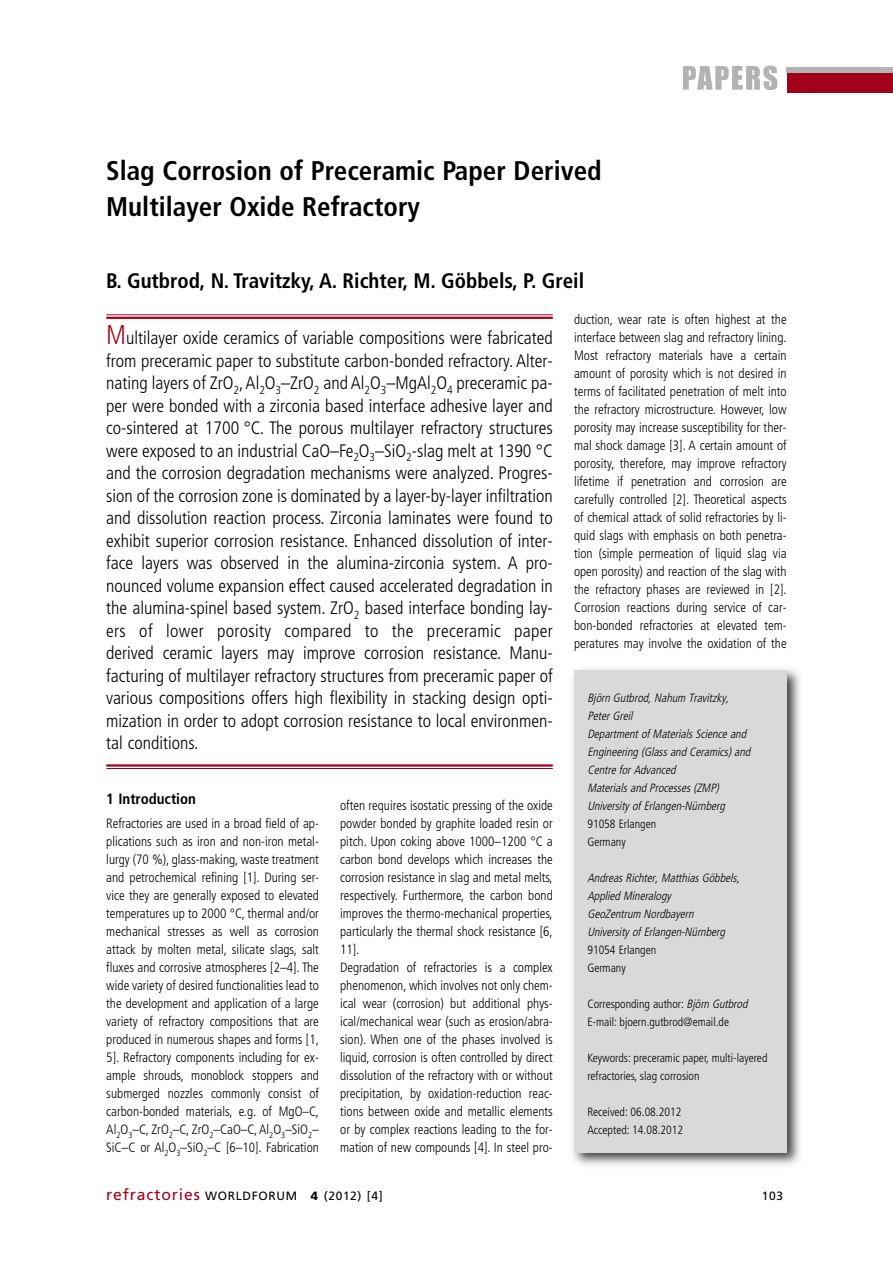
<style>
.page{position:relative;width:893px;height:1263px;background:#fff}
.page>*{position:absolute;margin:0;border:0;box-sizing:border-box;transform-origin:0 0}
.t1{font:700 condensed 27px/36px "Frutiger";color:#000}
.t2{font:700 condensed 21px "Frutiger";color:#000}
.t3{font:300 condensed 18px/22.5px "Frutiger";color:#000;text-align:justify}
.t4{font:700 condensed 15px "Frutiger";color:#000}
.t5{font:300 condensed 13.5px/18px "Frutiger";color:#000;text-align:justify}
.t6{font:italic 300 condensed 12px/18px "Frutiger";color:#000}
.t7{font:300 condensed 12px/18px "Frutiger";color:#000}
.t8{font:12px "Frutiger";letter-spacing:.055em;color:#000}
.s1{font-size:27px;color:#a30019}
.s2{font-style:italic}
.s3{font-size:15.75px;color:#a30019}
.s4{font-weight:900}
</style>
<div class="page">
<div style="left:787px;top:73px;width:106px;height:20px;background:#a30019"></div>
<div style="left:787px;top:68px;width:106px;height:5px;background:#b3b3b3"></div>
<svg style="left:683px;top:66px;width:94px;height:24px"></svg>
<hr style="left:106px;top:314px;width:447px;height:1px;background:#a30019">
<hr style="left:106px;top:317px;width:447px;height:2px;background:#a30019">
<hr style="left:106px;top:764px;width:447px;height:3px;background:#a30019">
<hr style="left:106px;top:768px;width:447px;height:1px;background:#a30019">
<img style="left:572px;top:668px;width:228px;height:497px">
<div style="left:575px;top:670px;width:212px;height:482px;background:#d9d9d9"></div>
<h1 class="t1" style="left:106px;top:155px;width:497px">Slag Corrosion of Preceramic Paper Derived<br>Multilayer Oxide Refractory</h1>
<h2 class="t2" style="left:106px;top:272px;width:479px">B. Gutbrod, N. Travitzky, A. Richter, M. Göbbels, P. Greil</h2>
<p class="t3" style="left:106px;top:328px;width:448px"><span class="s1">M</span>ultilayer oxide ceramics of variable compositions were fabricated from preceramic paper to substitute carbon-bonded refractory. Alter&shy;nating layers of ZrO<sub>2</sub>,Al<sub>2</sub>O<sub>3</sub>–ZrO<sub>2</sub> and Al<sub>2</sub>O<sub>3</sub>–MgAl<sub>2</sub>O<sub>4</sub> preceramic pa&shy;per were bonded with a zirconia based interface adhesive layer and co-sintered at 1700 °C. The porous multilayer refractory structures were exposed to an industrial CaO–Fe<sub>2</sub>O<sub>3</sub>–SiO<sub>2</sub>-slag melt at 1390 °C and the corrosion degradation mechanisms were analyzed. Progres&shy;sion of the corrosion zone is dominated by a layer-by-layer infiltration and dissolution reaction process. Zirconia laminates were found to exhibit superior corrosion resistance. Enhanced dissolution of inter&shy;face layers was observed in the alumina-zirconia system. A pro&shy;nounced volume expansion effect caused accelerated degradation in the alumina-spinel based system. ZrO<sub>2</sub> based interface bonding lay&shy;ers of lower porosity compared to the preceramic paper derived ceramic layers may improve corrosion resistance. Manu&shy;facturing of multilayer refractory structures from preceramic paper of various compositions offers high flexibility in stacking design opti&shy;mization in order to adopt corrosion resistance to local environmen&shy;tal conditions.</p>
<p class="t5" style="left:574px;top:311px;width:214px">duction, wear rate is often highest at the interface between slag and refractory lining.<br>Most refractory materials have a certain amount of porosity which is not desired in terms of facilitated penetration of melt into the refractory microstructure. However, low porosity may increase susceptibility for ther&shy;mal shock damage [3]. A certain amount of porosity, therefore, may improve refractory lifetime if penetration and corrosion are carefully controlled [2]. Theoretical aspects of chemical attack of solid refractories by li&shy;quid slags with emphasis on both penetra&shy;tion (simple permeation of liquid slag via open porosity) and reaction of the slag with the refractory phases are reviewed in [2].<br>Corrosion reactions during service of car&shy;bon-bonded refractories at elevated tem&shy;peratures may involve the oxidation of the</p>
<p class="t6" style="left:587px;top:690px;width:167px">Björn Gutbrod, Nahum Travitzky,<br>Peter Greil<br>Department of Materials Science and<br>Engineering (Glass and Ceramics) and<br>Centre for Advanced<br>Materials and Processes (ZMP)<br>University of Erlangen-Nürnberg</p>
<p class="t7" style="left:587px;top:816px;width:70px">91058 Erlangen<br>Germany</p>
<p class="t6" style="left:587px;top:870px;width:156px">Andreas Richter, Matthias Göbbels,<br>Applied Mineralogy<br>GeoZentrum Nordbayern<br>University of Erlangen-Nürnberg</p>
<p class="t7" style="left:587px;top:942px;width:70px">91054 Erlangen<br>Germany</p>
<p class="t7" style="left:587px;top:996px;width:164px">Corresponding author: <span class="s2">BjörnGutbrod<br></span>E-mail: bjoern.gutbrod@email.de</p>
<p class="t7" style="left:587px;top:1050px;width:182px">Keywords: preceramic paper, multi-layered refractories, slag corrosion</p>
<p class="t7" style="left:587px;top:1104px;width:97px">Received: 06.08.2012<br>Accepted: 14.08.2012</p>
<p class="t4" style="left:106px;top:793px;width:91px">1 Introduction</p>
<p class="t5" style="left:106px;top:815px;width:214px">Refractories are used in a broad field of ap&shy;plications such as iron and non-iron metal&shy;lurgy (70 %), glass-making, waste treatment and petrochemical refining [1]. During ser&shy;vice they are generally exposed to elevated temperatures up to 2000 °C, thermal and/or mechanical stresses as well as corrosion attack by molten metal, silicate slags, salt fluxes and corrosive atmospheres [2–4]. The wide variety of desired functionalities lead to the development and application of a large variety of refractory compositions that are produced in numerous shapes and forms [1, 5]. Refractory components including for ex&shy;ample shrouds, monoblock stoppers and submerged nozzles commonly consist of carbon-bonded materials, e.g. of MgO–C, Al<sub>2</sub>O<sub>3</sub>–C, ZrO<sub>2</sub>–C, ZrO<sub>2</sub>–CaO–C, Al<sub>2</sub>O<sub>3</sub>–SiO<sub>2</sub>– SiC–C or Al<sub>2</sub>O<sub>3</sub>–SiO<sub>2</sub>–C [6–10]. Fabrication</p>
<p class="t5" style="left:340px;top:797px;width:214px;text-align:left">often requires isostatic pressing of the oxide powder bonded by graphite loaded resin or pitch. Upon coking above 1000–1200 °C a carbon bond develops which increases the corrosion resistance in slag and metal melts, respectively. Furthermore, the carbon bond improves the thermo-mechanical properties, particularly the thermal shock resistance [6, 11].<br>Degradation of refractories is a complex phenomenon, which involves not only chem&shy;ical wear (corrosion) but additional phys&shy;ical/mechanical wear (such as erosion/abra&shy;sion). When one of the phases involved is liquid, corrosion is often controlled by direct dissolution of the refractory with or without precipitation, by oxidation-reduction reac&shy;tions between oxide and metallic elements or by complex reactions leading to the for&shy;mation of new compounds [4]. In steel pro-</p>
<p class="t8" style="left:106px;top:1191px;width:278px"><span class="s3">refractories</span> WORLDFORUM <span class="s4">4</span> (2012) [4]</p>
<p class="t8" style="left:762px;top:1191px;width:23px">103</p>
</div>
